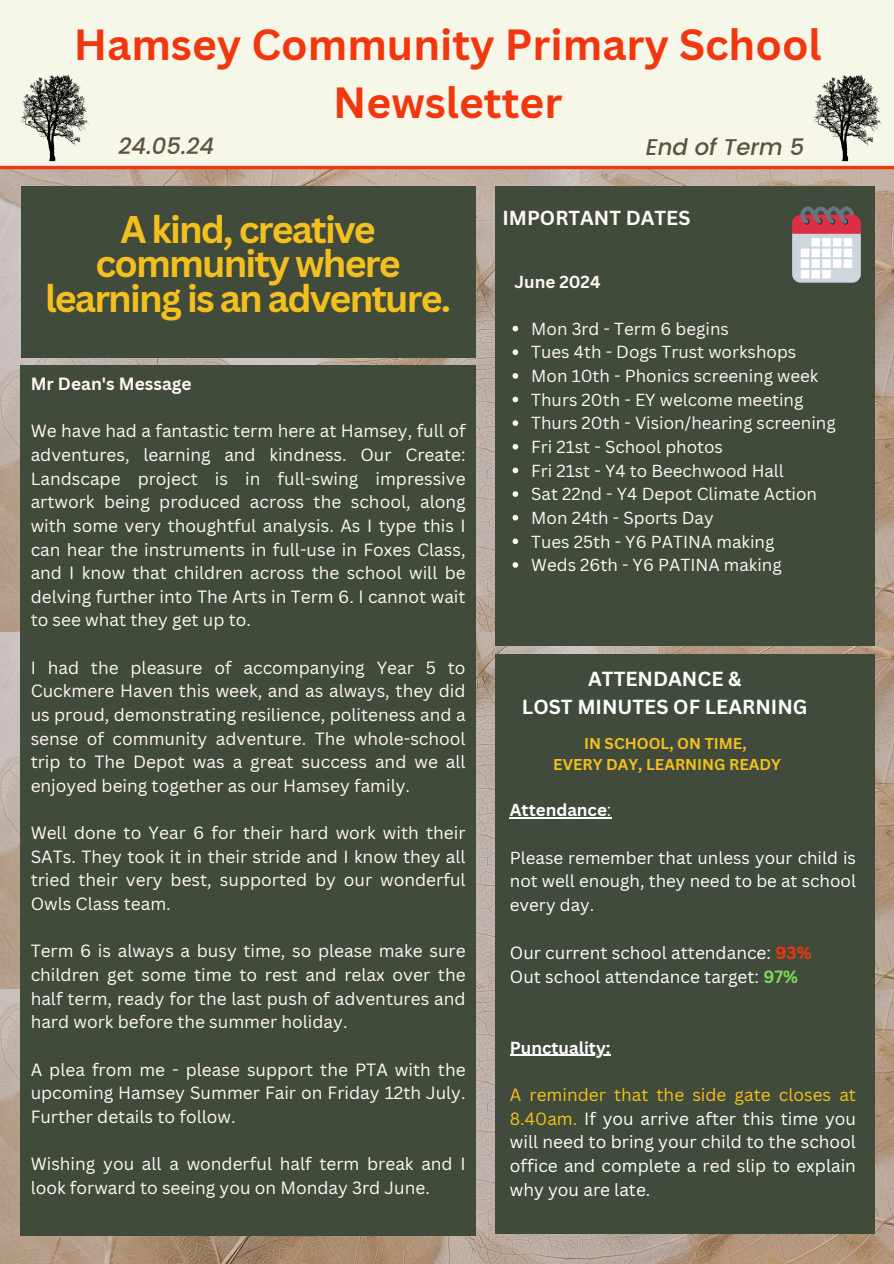
<style>
.page{position:relative;width:894px;height:1264px;background:#fff}
.page>*{position:absolute;margin:0;border:0;box-sizing:border-box;transform-origin:0 0}
.t1{font:700 42.45px/58.5px "Canva Sans";color:#f2360d;text-align:center}
.t2{font:700 37.5px/34.8px "Canva Sans";letter-spacing:-.05em;color:#f4c01e;text-align:center}
.t3{font:italic 500 22.8px "Poppins";color:#5d5340}
.t4{font:700 19.8px/27.2px "Canva Sans";color:#fff;text-align:center}
.t5{font:700 19.8px "Canva Sans";color:#fff9f3}
.t6{font:17.25px/23.7px "Canva Sans";color:#fff9f3;text-align:justify}
.t7{font:17.25px/23.7px "Canva Sans";color:#fff}
.t8{font:700 17.25px "Canva Sans";color:#fff9f3}
.t9{font:16.95px "Canva Sans";color:#fff9f3}
.t10{font:16.95px/23.7px "Canva Sans";color:#fff;text-align:justify}
.t11{font:700 16.95px "Canva Sans";color:#fff}
.t12{font:700 16.95px "Canva Sans";color:#fff9f3}
.t13{font:700 15.3px "Canva Sans";color:#f4c01e}
.s1{font-weight:400}
.s2{font-weight:700;color:#f2360d}
.s3{font-weight:700;color:#7ed957}
.s4{color:#f4c01e}
.s5{color:#fff9f3}
</style>
<div class="page">
<div style="left:0;top:0;width:893px;height:1263px;background:#f6f6e9"></div>
<img style="left:0;top:800px;width:893px;height:463px">
<img style="left:1px;top:631px;width:892px;height:357px">
<img style="left:0;top:169px;width:893px;height:462px">
<div style="left:21px;top:365px;width:454px;height:871px;background:#414b3b"></div>
<div style="left:495px;top:186px;width:379px;height:459px;background:#414b3b"></div>
<hr style="left:0;top:166px;width:893px;height:3px;background:#f2360d">
<div style="left:21px;top:186px;width:454px;height:172px;background:#414b3b"></div>
<svg style="left:792px;top:206px;width:68px;height:77px;background:#c6a9b0"></svg>
<div style="left:495px;top:654px;width:379px;height:579px;background:#414b3b"></div>
<svg style="left:21px;top:74px;width:68px;height:87px"></svg>
<svg style="left:813px;top:74px;width:68px;height:87px"></svg>
<svg style="left:512px;top:326px;width:6px;height:5px"></svg>
<svg style="left:512px;top:349px;width:6px;height:6px"></svg>
<svg style="left:512px;top:373px;width:6px;height:5px"></svg>
<svg style="left:512px;top:396px;width:6px;height:6px"></svg>
<svg style="left:512px;top:420px;width:6px;height:6px"></svg>
<svg style="left:512px;top:444px;width:6px;height:5px"></svg>
<svg style="left:512px;top:467px;width:6px;height:6px"></svg>
<svg style="left:512px;top:491px;width:6px;height:6px"></svg>
<svg style="left:512px;top:515px;width:6px;height:5px"></svg>
<svg style="left:512px;top:538px;width:6px;height:6px"></svg>
<svg style="left:512px;top:562px;width:6px;height:5px"></svg>
<hr style="left:509px;top:817px;width:97px;height:1px;background:#fff">
<hr style="left:509px;top:1054px;width:101px;height:1px;background:#fff">
<p class="t1" style="left:74px;top:14px;width:749px">Hamsey Community Primary School<br>Newsletter</p>
<p class="t3" style="left:118px;top:130px;width:97px">24.05.24</p>
<p class="t3" style="left:645px;top:131px;width:160px">End of Term 5</p>
<h6 class="t2" style="left:45px;top:211px;width:407px">A kind, creative community where learning is an adventure.</h6>
<h3 class="t8" style="left:31px;top:371px;width:162px">Mr Dean's Message</h3>
<h3 class="t6" style="left:31px;top:419px;width:436px">We have had a fantastic term here at Hamsey, full of adventures, learning and kindness. Our Create:<br>Landscape project is in full-swing impressive artwork being produced across the school, along with some very thoughtful analysis. As I type this I can hear the instruments in full-use in Foxes Class, and I know that children across the school will be delving further into The Arts in Term 6. I cannot wait to see what they get up to.</h3>
<p class="t6" style="left:31px;top:655px;width:436px">I had the pleasure of accompanying Year 5 to Cuckmere Haven this week, and as always, they did us proud, demonstrating resilience, politeness and a sense of community adventure. The whole-school trip to The Depot was a great success and we all enjoyed being together as our Hamsey family.</p>
<h2 class="t6" style="left:31px;top:820px;width:436px">Well done to Year 6 for their hard work with their SATs. They took it in their stride and I know they all tried their very best, supported by our wonderful Owls Class team.</h2>
<h4 class="t6" style="left:31px;top:938px;width:436px">Term 6 is always a busy time, so please make sure children get some time to rest and relax over the half term, ready for the last push of adventures and hard work before the summer holiday.</h4>
<p class="t6" style="left:31px;top:1056px;width:436px">A plea from me - please support the PTA with the upcoming Hamsey Summer Fair on Friday 12th July.<br>Further details to follow.</p>
<h5 class="t6" style="left:31px;top:1151px;width:436px">Wishing you all a wonderful half term break and I look forward to seeing you on Monday 3rd June.</h5>
<p class="t5" style="left:502px;top:203px;width:189px">IMPORTANT DATES</p>
<p class="t12" style="left:514px;top:269px;width:88px">June 2024</p>
<p class="t9" style="left:531px;top:317px;width:199px">Mon 3rd - Term 6 begins</p>
<p class="t9" style="left:531px;top:340px;width:266px">Tues 4th - Dogs Trust workshops</p>
<p class="t9" style="left:531px;top:364px;width:288px">Mon 10th - Phonics screening week</p>
<p class="t9" style="left:531px;top:387px;width:273px">Thurs 20th - EY welcome meeting</p>
<p class="t9" style="left:531px;top:411px;width:306px">Thurs 20th - Vision/hearing screening</p>
<p class="t9" style="left:531px;top:435px;width:193px">Fri 21st - School photos</p>
<p class="t9" style="left:531px;top:458px;width:254px">Fri 21st - Y4 to Beechwood Hall</p>
<h6 class="t9" style="left:531px;top:482px;width:287px">Sat 22nd - Y4 Depot Climate Action</h6>
<h5 class="t9" style="left:531px;top:506px;width:184px">Mon 24th - Sports Day</h5>
<h6 class="t9" style="left:531px;top:529px;width:244px">Tues 25th - Y6 PATINA making</h6>
<h6 class="t9" style="left:531px;top:553px;width:252px">Weds 26th - Y6 PATINA making</h6>
<h6 class="t4" style="left:522px;top:665px;width:287px">ATTENDANCE &amp;<br>LOST MINUTES OF LEARNING</h6>
<h6 class="t13" style="left:584px;top:732px;width:164px">IN SCHOOL, ON TIME,</h6>
<h6 class="t13" style="left:553px;top:753px;width:229px">EVERY DAY, LEARNING READY</h6>
<p class="t11" style="left:509px;top:798px;width:103px">Attendance<span class="s1">:</span></p>
<h4 class="t10" style="left:509px;top:845px;width:347px">Please remember that unless your child is not well enough, they need to be at school every day.</h4>
<p class="t7" style="left:509px;top:940px;width:303px">Our current school attendance: <span class="s2">93%<br></span>Out school attendance target: <span class="s3">97%</span></p>
<p class="t11" style="left:509px;top:1035px;width:102px">Punctuality:</p>
<h6 class="t7" style="left:509px;top:1082px;width:347px;text-align:justify"><span class="s4">A reminder that the side gate closes at 8.40am.</span> If you arrive after this time you will need to bring your child to the school office and complete a <span class="s5">red slip</span> to explain why you are late.</h6>
</div>
